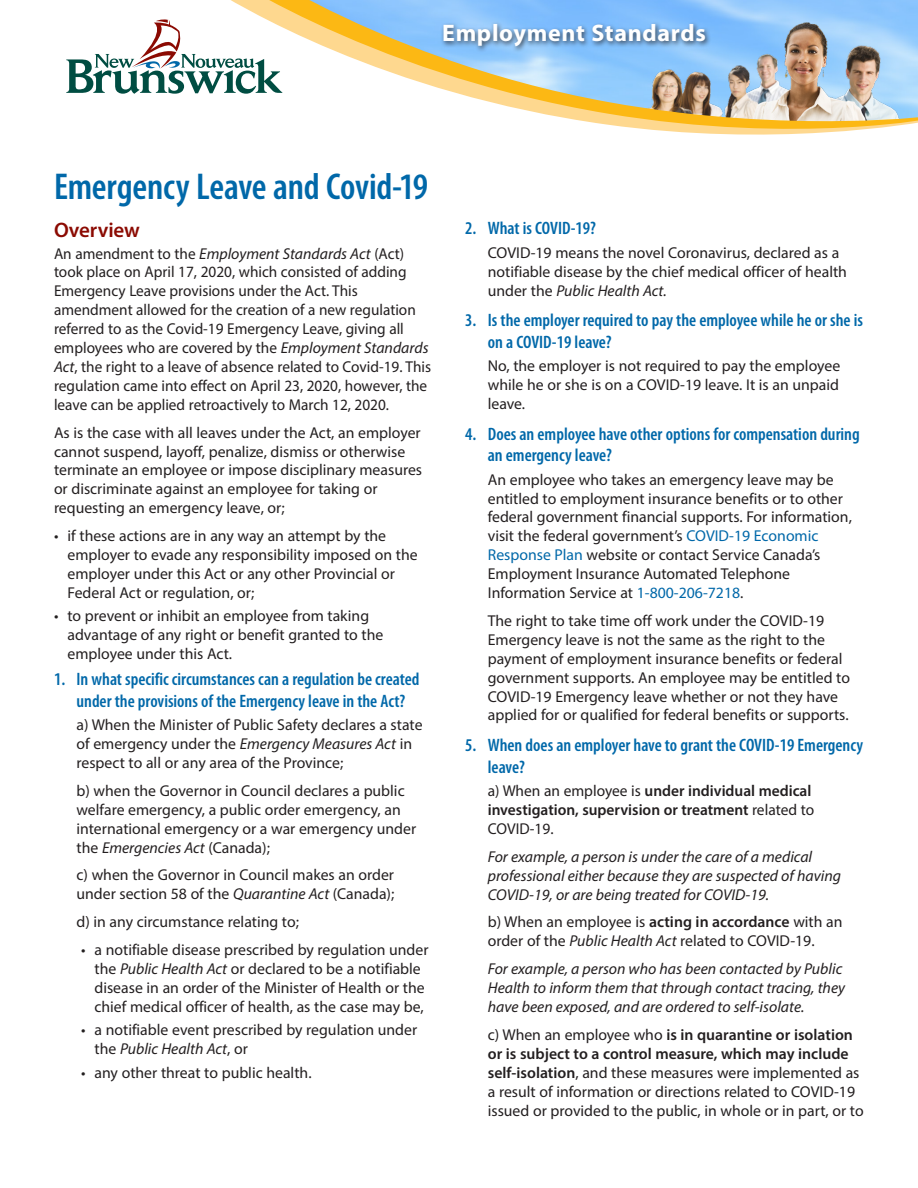
<style>
.page{position:relative;width:918px;height:1188px;background:#fff}
.page>*{position:absolute;margin:0;border:0;box-sizing:border-box;transform-origin:0 0}
.head{font:600 condensed 37.5px "Myriad Pro";letter-spacing:-.005em;color:#0068a9}
.t1{font:700 24px "Myriad Pro";letter-spacing:.03em;color:#fff}
.Head_2{font:600 21px "Myriad Pro";letter-spacing:-.005em;color:#8b0a02}
.question{font:600 condensed 18px/21.6px "Myriad Pro";color:#0068a9}
.text_indent{font:15.75px/18.9px "Myriad Pro";color:#231f20}
.text{font:15.75px/18.9px "Myriad Pro";color:#231f20}
.text_indent-2{font:italic 15.75px/18.9px "Myriad Pro";color:#231f20}
.text_indent-3{font:600 15.75px/18.9px "Myriad Pro";color:#231f20}
.s1{font-style:italic}
.s2{color:#0068a9}
.s3{font-weight:400}
.s4{font-weight:600}
</style>
<div class="page">
<svg style="left:231px;top:0;width:687px;height:135px"></svg>
<svg style="left:66px;top:19px;width:216px;height:75px"></svg>
<div style="left:441px;top:21px;width:271px;height:32px;background:#231f20;opacity:.75"></div>
<h2 class="t1" style="left:442px;top:17px;width:265px">Employment Standards</h2>
<p class="head" style="left:54px;top:164px;width:376px">Emergency Leave and Covid-19</p>
<p class="Head_2" style="left:54px;top:216px;width:87px">Overview</p>
<p class="text" style="left:54px;top:244px;width:379px">An amendment to the <span class="s1">Employment Standards Act</span> (Act) took place on April 17, 2020, which consisted of adding Emergency Leave provisions under the Act. This amendment allowed for the creation of a new regulation referred to as the Covid-19 Emergency Leave, giving all employees who are covered by the <span class="s1">Employment Standards Act</span>, the right to a leave of absence related to Covid-19. This regulation came into effect on April 23, 2020, however, the leave can be applied retroactively to March 12, 2020.</p>
<p class="text" style="left:54px;top:423px;width:370px">As is the case with all leaves under the Act, an employer cannot suspend, layoff, penalize, dismiss or otherwise terminate an employee or impose disciplinary measures or discriminate against an employee for taking or requesting an emergency leave, or;</p>
<p class="text" style="left:68px;top:526px;width:352px;text-indent:-14px">• if these actions are in any way an attempt by the employer to evade any responsibility imposed on the employer under this Act or any other Provincial or Federal Act or regulation, or;</p>
<p class="text" style="left:68px;top:606px;width:317px;text-indent:-14px">• to prevent or inhibit an employee from taking advantage of any right or benefit granted to the employee under this Act.</p>
<p class="question" style="left:54px;top:668px;width:367px;text-align:center">1. In what specific circumstances can a regulation be created under the provisions of the Emergency leave in the Act?</p>
<p class="text_indent" style="left:76px;top:715px;width:348px">a) When the Minister of Public Safety declares a state of emergency under the <span class="s1">Emergency Measures Act</span> in respect to all or any area of the Province;</p>
<p class="text_indent" style="left:76px;top:781px;width:341px">b) when the Governor in Council declares a public welfare emergency, a public order emergency, an international emergency or a war emergency under the <span class="s1">Emergencies Act</span> (Canada);</p>
<p class="text_indent" style="left:76px;top:865px;width:319px">c) when the Governor in Council makes an order under section 58 of the <span class="s1">Quarantine Act</span> (Canada);</p>
<p class="text_indent" style="left:76px;top:912px;width:224px">d) in any circumstance relating to;</p>
<p class="text" style="left:94px;top:940px;width:336px;text-indent:-14px">• a notifiable disease prescribed by regulation under the <span class="s1">Public Health Act</span> or declared to be a notifiable disease in an order of the Minister of Health or the chief medical officer of health, as the case may be,</p>
<p class="text" style="left:94px;top:1020px;width:324px;text-indent:-14px">• a notifiable event prescribed by regulation under the <span class="s1">Public Health Act</span>, or</p>
<p class="text" style="left:81px;top:1063px;width:232px">• any other threat to public health.</p>
<p class="question" style="left:465px;top:217px;width:132px">2. What is COVID-19?</p>
<p class="text_indent" style="left:488px;top:243px;width:361px">COVID-19 means the novel Coronavirus, declared as a notifiable disease by the chief medical officer of health under the <span class="s1">Public Health Act.</span></p>
<p class="question" style="left:488px;top:309px;width:377px;text-indent:-22px">3. Is the employer required to pay the employee while he or she is on a COVID-19 leave?</p>
<p class="text_indent" style="left:488px;top:356px;width:354px;text-align:justify">No, the employer is not required to pay the employee while he or she is on a COVID-19 leave. It is an unpaid leave.</p>
<p class="question" style="left:488px;top:423px;width:373px;text-indent:-22px">4. Does an employee have other options for compensation during an emergency leave?</p>
<p class="text_indent" style="left:488px;top:470px;width:366px">An employee who takes an emergency leave may be entitled to employment insurance benefits or to other federal government financial supports. For information, visit the federal government’s <span class="s2">COVID-19 Economic Response Plan</span> website or contact Service Canada’s Employment Insurance Automated Telephone Information Service at <span class="s2">1-800-206-7218</span>.</p>
<p class="text_indent" style="left:488px;top:611px;width:364px">The right to take time off work under the COVID-19<br>Emergency leave is not the same as the right to the payment of employment insurance benefits or federal government supports. An employee may be entitled to COVID-19 Emergency leave whether or not they have applied for or qualified for federal benefits or supports.</p>
<p class="question" style="left:488px;top:734px;width:377px;text-indent:-22px">5. When does an employer have to grant the COVID-19 Emergency leave?</p>
<p class="text_indent-3" style="left:488px;top:781px;width:328px"><span class="s3">a) When an employee is</span> under individual medical investigation, supervision or treatment <span class="s3">related to<br>COVID-19.</span></p>
<p class="text_indent-2" style="left:488px;top:847px;width:355px">For example, a person is under the care of a medical professional either because they are suspected of having<br>COVID-19, or are being treated for COVID-19.</p>
<p class="text_indent" style="left:488px;top:912px;width:356px">b) When an employee is <span class="s4">acting in accordance</span> with an order of the <span class="s1">Public Health Act</span> related to COVID-19.</p>
<p class="text_indent-2" style="left:488px;top:959px;width:359px">For example, a person who has been contacted by Public<br>Health to inform them that through contact tracing, they have been exposed, and are ordered to self-isolate.</p>
<p class="text_indent" style="left:488px;top:1025px;width:377px">c) When an employee who <span class="s4">is in quarantine or isolation or is subject to a control measure, which may include self-isolation</span>, and these measures were implemented as a result of information or directions related to COVID-19 issued or provided to the public, in whole or in part, or to</p>
</div>
